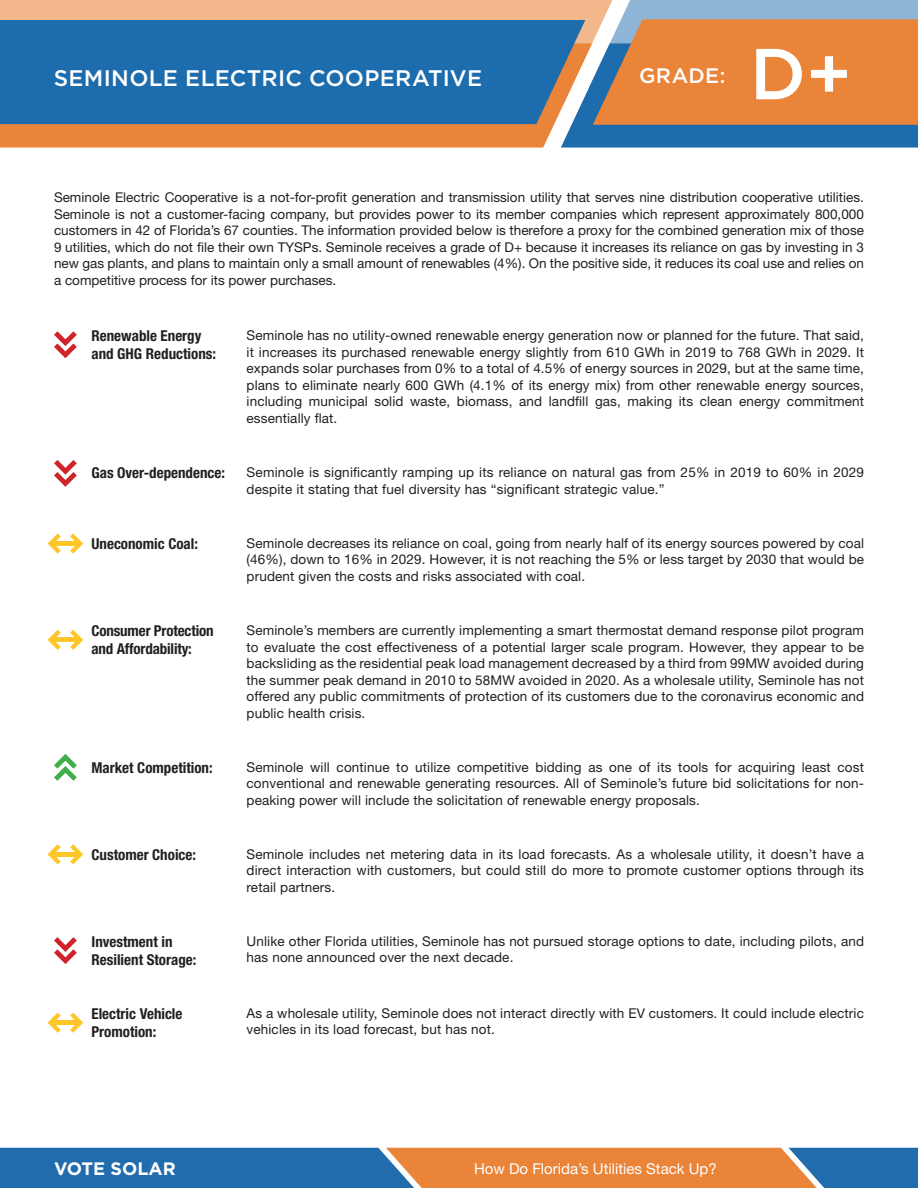
<style>
.page{position:relative;width:918px;height:1188px;background:#fff}
.page>*{position:absolute;margin:0;border:0;box-sizing:border-box;transform-origin:0 0}
.t1{font:500 72px "Gotham";color:#fff}
.t2{font:500 22.5px "Gotham";letter-spacing:.01em;color:#fff}
.t3{font:500 21px "Gotham";letter-spacing:.02em;color:#fff}
.t4{font:700 18px "Gotham";color:#fff}
.t5{font:700 condensed 15px/18px "Helvetica Neue LT Std";color:#231f20}
.t6{font:15px "Helvetica Neue LT Std";color:#fff}
.t7{font:13.5px/16.5px "Helvetica Neue LT Std";letter-spacing:.01em;color:#231f20;text-align:justify}
</style>
<div class="page">
<svg style="left:0;top:1148px;width:918px;height:40px;background:#7a787b"></svg>
<svg style="left:54px;top:460px;width:23px;height:27px"></svg>
<svg style="left:54px;top:331px;width:23px;height:27px"></svg>
<svg style="left:54px;top:937px;width:23px;height:27px"></svg>
<svg style="left:48px;top:844px;width:13px;height:20px"></svg>
<svg style="left:70px;top:844px;width:13px;height:20px"></svg>
<div style="left:53px;top:852px;width:24px;height:5px;background:#ffc629"></div>
<svg style="left:48px;top:1013px;width:13px;height:20px"></svg>
<svg style="left:70px;top:1013px;width:13px;height:20px"></svg>
<div style="left:53px;top:1020px;width:24px;height:5px;background:#ffc629"></div>
<svg style="left:54px;top:754px;width:23px;height:27px"></svg>
<svg style="left:48px;top:533px;width:13px;height:21px"></svg>
<svg style="left:70px;top:533px;width:13px;height:21px"></svg>
<div style="left:53px;top:541px;width:24px;height:5px;background:#ffc629"></div>
<svg style="left:48px;top:630px;width:13px;height:20px"></svg>
<svg style="left:70px;top:630px;width:13px;height:20px"></svg>
<div style="left:53px;top:637px;width:24px;height:5px;background:#ffc629"></div>
<svg style="left:0;top:124px;width:555px;height:24px;background:#e9873e"></svg>
<div style="left:0;top:0;width:561px;height:20px;background:#f2b88c"></div>
<div style="left:0;top:20px;width:561px;height:104px;background:#1d6cad"></div>
<svg style="left:561px;top:0;width:357px;height:148px;background:#b88b6c"></svg>
<p class="t2" style="left:54px;top:64px;width:430px">SEMINOLE ELECTRIC COOPERATIVE</p>
<p class="t3" style="left:639px;top:62px;width:88px">GRADE:</p>
<p class="t1" style="left:750px;top:27px;width:104px">D+</p>
<p class="t7" style="left:54px;top:189px;width:812px">Seminole Electric Cooperative is a not-for-profit generation and transmission utility that serves nine distribution cooperative utilities.<br>Seminole is not a customer-facing company, but provides power to its member companies which represent approximately 800,000 customers in 42 of Florida’s 67 counties. The information provided below is therefore a proxy for the combined generation mix of those 9 utilities, which do not file their own TYSPs. Seminole receives a grade of D+ because it increases its reliance on gas by investing in 3 new gas plants, and plans to maintain only a small amount of renewables (4%). On the positive side, it reduces its coal use and relies on a competitive process for its power purchases.</p>
<p class="t5" style="left:92px;top:327px;width:126px">Renewable Energy and GHG Reductions:</p>
<p class="t7" style="left:247px;top:327px;width:619px">Seminole has no utility-owned renewable energy generation now or planned for the future. That said, it increases its purchased renewable energy slightly from 610 GWh in 2019 to 768 GWh in 2029. It expands solar purchases from 0% to a total of 4.5% of energy sources in 2029, but at the same time, plans to eliminate nearly 600 GWh (4.1% of its energy mix) from other renewable energy sources, including municipal solid waste, biomass, and landfill gas, making its clean energy commitment essentially flat.</p>
<p class="t5" style="left:92px;top:464px;width:135px">Gas Over-dependence:</p>
<p class="t7" style="left:247px;top:464px;width:619px">Seminole is significantly ramping up its reliance on natural gas from 25% in 2019 to 60% in 2029 despite it stating that fuel diversity has “significant strategic value.”</p>
<p class="t5" style="left:92px;top:534px;width:108px">Uneconomic Coal:</p>
<p class="t7" style="left:247px;top:535px;width:619px">Seminole decreases its reliance on coal, going from nearly half of its energy sources powered by coal (46%), down to 16% in 2029. However, it is not reaching the 5% or less target by 2030 that would be prudent given the costs and risks associated with coal.</p>
<p class="t5" style="left:92px;top:622px;width:124px">Consumer Protection and Affordability:</p>
<p class="t7" style="left:247px;top:622px;width:619px">Seminole’s members are currently implementing a smart thermostat demand response pilot program to evaluate the cost effectiveness of a potential larger scale program. However, they appear to be backsliding as the residential peak load management decreased by a third from 99MW avoided during the summer peak demand in 2010 to 58MW avoided in 2020. As a wholesale utility, Seminole has not offered any public commitments of protection of its customers due to the coronavirus economic and public health crisis.</p>
<p class="t5" style="left:92px;top:758px;width:123px">Market Competition:</p>
<p class="t7" style="left:247px;top:758px;width:619px">Seminole will continue to utilize competitive bidding as one of its tools for acquiring least cost conventional and renewable generating resources. All of Seminole’s future bid solicitations for non&shy;peaking power will include the solicitation of renewable energy proposals.</p>
<p class="t5" style="left:92px;top:845px;width:106px">Customer Choice:</p>
<p class="t7" style="left:247px;top:845px;width:619px">Seminole includes net metering data in its load forecasts. As a wholesale utility, it doesn’t have a direct interaction with customers, but could still do more to promote customer options through its retail partners.</p>
<p class="t5" style="left:92px;top:932px;width:106px">Investment in<br>Resilient Storage:</p>
<p class="t7" style="left:247px;top:933px;width:619px">Unlike other Florida utilities, Seminole has not pursued storage options to date, including pilots, and has none announced over the next decade.</p>
<p class="t5" style="left:92px;top:1004px;width:92px">Electric Vehicle<br>Promotion:</p>
<p class="t7" style="left:247px;top:1005px;width:619px">As a wholesale utility, Seminole does not interact directly with EV customers. It could include electric vehicles in its load forecast, but has not.</p>
<p class="t4" style="left:54px;top:1156px;width:123px">VOTE SOLAR</p>
<p class="t6" style="left:474px;top:1160px;width:244px">How Do Florida’s Utilities Stack Up?</p>
</div>
